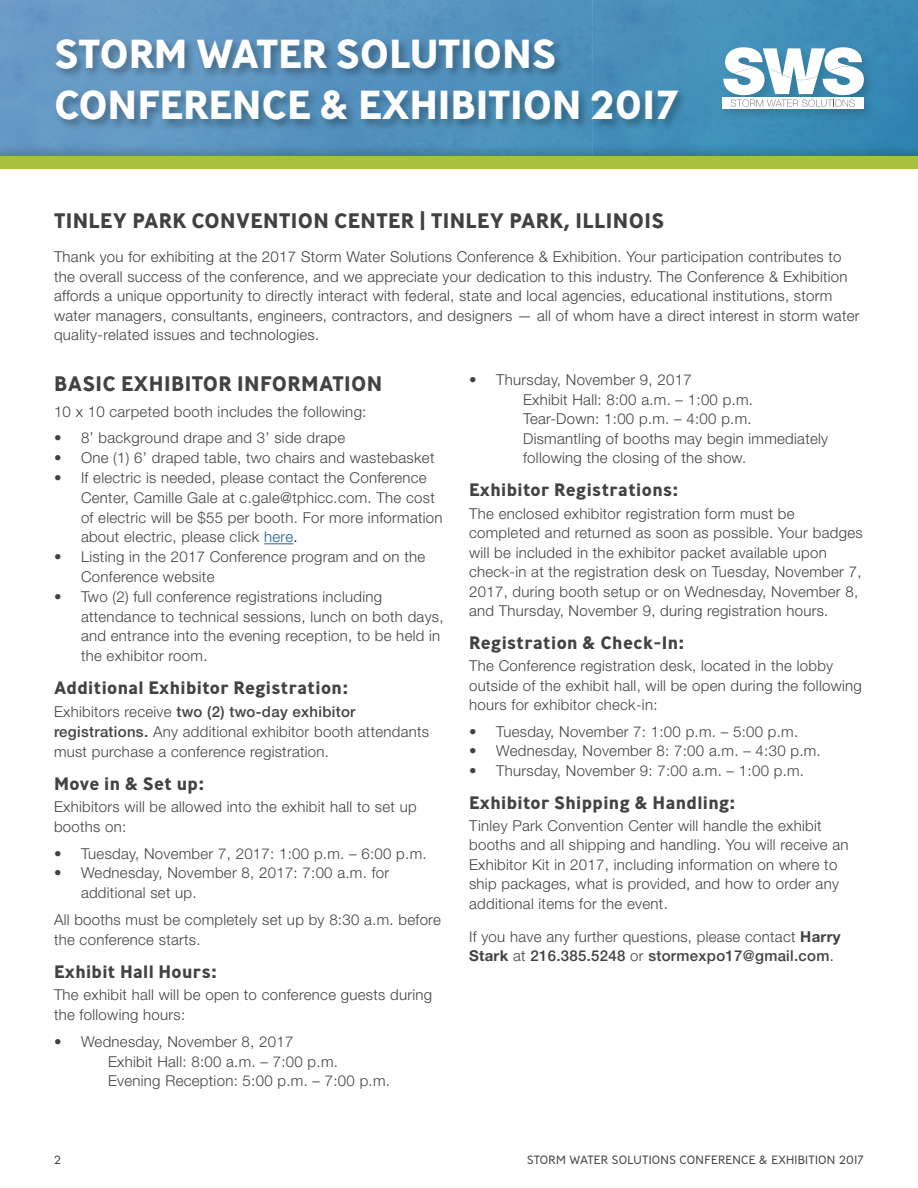
<style>
.page{position:relative;width:918px;height:1188px;background:#fff}
.page>*{position:absolute;margin:0;border:0;box-sizing:border-box;transform-origin:0 0}
.t1{font:700 40.5px/51px "Ministry";letter-spacing:-.005em;color:#fff}
.t2{font:700 21px "Ministry";letter-spacing:.02em;color:#414042}
.t3{font:700 21px "Ministry";letter-spacing:.02em;color:#424243}
.t4{font:700 18px "Ministry";letter-spacing:.02em;color:#424243}
.t5{font:300 15px/19.5px "Helvetica Neue LT Std";letter-spacing:.02em;color:#424243}
.t6{font:300 15px/19.5px "Helvetica Neue LT Std";letter-spacing:.02em;color:#414042}
.t7{font:300 12px "Ministry";letter-spacing:.02em;color:#414042}
.s1{color:#215e9e}
.s2{color:#000}
.s3{font-weight:500}
.s4{font-weight:700}
</style>
<div class="page">
<svg style="left:264px;top:543px;width:29px;height:1px"></svg>
<div style="left:0;top:0;width:918px;height:156px;background:linear-gradient(to right,#6e9cc8,#388ab5)"></div>
<div style="left:53px;top:39px;width:636px;height:93px;background:#000;opacity:.3"></div>
<div style="left:719px;top:44px;width:158px;height:78px;background:#000;opacity:.15"></div>
<div style="left:723px;top:97px;width:141px;height:12px;background:#fff"></div>
<svg style="left:723px;top:47px;width:141px;height:60px"></svg>
<svg style="left:733px;top:68px;width:23px;height:6px"></svg>
<div style="left:0;top:144px;width:918px;height:25px;background:#000;opacity:.15"></div>
<div style="left:0;top:156px;width:918px;height:12px;background:#a9c03d"></div>
<h1 class="t1" style="left:54px;top:27px;width:626px">STORM WATER SOLUTIONS<br>CONFERENCE &amp; EXHIBITION 2017</h1>
<h2 class="t2" style="left:54px;top:207px;width:612px">TINLEY PARK CONVENTION CENTER | TINLEY PARK, ILLINOIS</h2>
<p class="t6" style="left:54px;top:247px;width:807px">Thank you for exhibiting at the 2017 Storm Water Solutions Conference &amp; Exhibition. Your participation contributes to the overall success of the conference, and we appreciate your dedication to this industry. The Conference &amp; Exhibition affords a unique opportunity to directly interact with federal, state and local agencies, educational institutions, storm water managers, consultants, engineers, contractors, and designers — all of whom have a direct interest in storm water quality-related issues and technologies.</p>
<h2 class="t3" style="left:54px;top:370px;width:330px">BASIC EXHIBITOR INFORMATION</h2>
<p class="t5" style="left:54px;top:401px;width:314px">10 x 10 carpeted booth includes the following:</p>
<p class="t5" style="left:54px;top:428px;width:293px">• 8’ background drape and 3’ side drape</p>
<p class="t5" style="left:54px;top:448px;width:382px">• One (1) 6’ draped table, two chairs and wastebasket</p>
<p class="t5" style="left:81px;top:467px;width:363px;text-indent:-27px">• If electric is needed, please contact the Conference Center, Camille Gale at c.gale@tphicc.com. The cost of electric will be $55 per booth. For more information about electric, please click <span class="s1">here</span><span class="s2">.</span></p>
<p class="t5" style="left:81px;top:547px;width:346px;text-indent:-27px">• Listing in the 2017 Conference program and on the<br>Conference website</p>
<p class="t5" style="left:81px;top:586px;width:364px;text-indent:-27px">• Two (2) full conference registrations including attendance to technical sessions, lunch on both days, and entrance into the evening reception, to be held in the exhibitor room.</p>
<p class="t4" style="left:54px;top:676px;width:296px">Additional Exhibitor Registration:</p>
<p class="t5" style="left:54px;top:701px;width:377px">Exhibitors receive <span class="s3">two (2) two-day exhibitor registrations.</span> Any additional exhibitor booth attendants must purchase a conference registration.</p>
<p class="t4" style="left:54px;top:772px;width:152px">Move in &amp; Set up:</p>
<p class="t5" style="left:54px;top:797px;width:364px">Exhibitors will be allowed into the exhibit hall to set up booths on:</p>
<p class="t5" style="left:54px;top:843px;width:374px">• Tuesday, November 7, 2017: 1:00 p.m. – 6:00 p.m.</p>
<p class="t5" style="left:81px;top:863px;width:310px;text-indent:-27px">• Wednesday, November 8, 2017: 7:00 a.m. for additional set up.</p>
<p class="t5" style="left:54px;top:909px;width:388px">All booths must be completely set up by 8:30 a.m. before the conference starts.</p>
<p class="t4" style="left:54px;top:960px;width:164px">Exhibit Hall Hours:</p>
<p class="t5" style="left:54px;top:985px;width:380px">The exhibit hall will be open to conference guests during the following hours:</p>
<p class="t5" style="left:108px;top:1031px;width:284px;text-indent:-54px">• Wednesday, November 8, 2017<br>Exhibit Hall: 8:00 a.m. – 7:00 p.m.<br>Evening Reception: 5:00 p.m. – 7:00 p.m.</p>
<p class="t5" style="left:523px;top:370px;width:307px;text-indent:-54px">• Thursday, November 9, 2017<br>Exhibit Hall: 8:00 a.m. – 1:00 p.m.<br>Tear-Down: 1:00 p.m. – 4:00 p.m.<br>Dismantling of booths may begin immediately following the closing of the show.</p>
<p class="t4" style="left:469px;top:479px;width:211px">Exhibitor Registrations:</p>
<p class="t5" style="left:469px;top:503px;width:395px">The enclosed exhibitor registration form must be completed and returned as soon as possible. Your badges will be included in the exhibitor packet available upon check-in at the registration desk on Tuesday, November 7, 2017, during booth setup or on Wednesday, November 8, and Thursday, November 9, during registration hours.</p>
<p class="t4" style="left:469px;top:631px;width:217px">Registration &amp; Check-In:</p>
<p class="t5" style="left:469px;top:656px;width:394px">The Conference registration desk, located in the lobby outside of the exhibit hall, will be open during the following hours for exhibitor check-in:</p>
<p class="t5" style="left:469px;top:721px;width:331px">• Tuesday, November 7: 1:00 p.m. – 5:00 p.m.</p>
<p class="t5" style="left:469px;top:741px;width:353px">• Wednesday, November 8: 7:00 a.m. – 4:30 p.m.</p>
<p class="t5" style="left:469px;top:760px;width:337px">• Thursday, November 9: 7:00 a.m. – 1:00 p.m.</p>
<p class="t4" style="left:469px;top:791px;width:268px">Exhibitor Shipping &amp; Handling:</p>
<p class="t5" style="left:469px;top:815px;width:381px">Tinley Park Convention Center will handle the exhibit booths and all shipping and handling. You will receive an Exhibitor Kit in 2017, including information on where to ship packages, what is provided, and how to order any additional items for the event.</p>
<p class="t5" style="left:469px;top:926px;width:373px">If you have any further questions, please contact <span class="s4">Harry<br>Stark</span> at <span class="s3">216.385.5248</span> or <span class="s3">stormexpo17@gmail.com</span>.</p>
<p class="t7" style="left:54px;top:1152px;width:8px">2</p>
<p class="t7" style="left:527px;top:1152px;width:338px">STORM WATER SOLUTIONS CONFERENCE &amp; EXHIBITION 2017</p>
</div>
